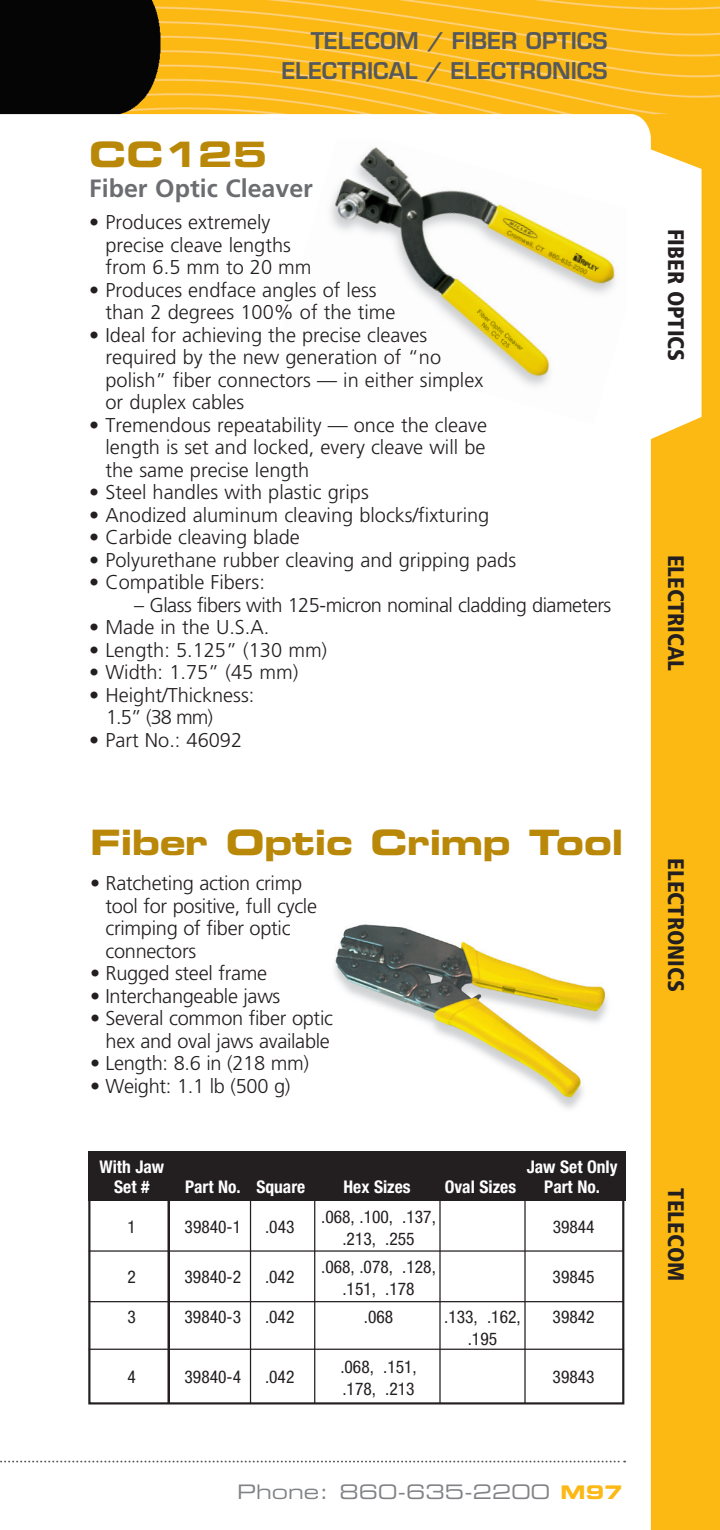
<style>
.page{position:relative;width:720px;height:1530px;background:#fff}
.page>*{position:absolute;margin:0;border:0;box-sizing:border-box;transform-origin:0 0}
.t1{font:35px "Eurostile Bold Extended Two";letter-spacing:-.02em;color:#ba8808}
.t2{font:700 25px "Frutiger";color:#6c6d70}
.t3{font:600 22.5px/30px "Eurostile";color:#57585a;text-align:right}
.t4{font:900 condensed 22.5px "Frutiger";color:#231f20}
.t5{font:300 20px/22.5px "Frutiger";color:#231f20}
.t6{font:300 20px "Frutiger";letter-spacing:-.025em;color:#231f20}
.t7{font:20px "Eurostile Extended Two";color:#808285}
.t8{font:condensed 17.5px "Helvetica Neue";color:#231f20}
.t9{font:700 condensed 17.5px "Helvetica Neue";color:#fff}
.s1{font-family:"Eurostile Bold Extended Two";font-size:18.75px;color:#fcb814}
</style>
<div class="page">
<img style="left:0;top:0;width:720px;height:1530px">
<svg style="left:0;top:1461px;width:625px;height:1px"></svg>
<div style="left:276px;top:140px;width:351px;height:328px;background:#fff"></div>
<img style="left:330px;top:147px;width:285px;height:239px">
<div style="left:282px;top:853px;width:343px;height:269px;background:#fff"></div>
<img style="left:334px;top:924px;width:274px;height:185px">
<hr style="left:314px;top:1199px;width:1px;height:204px;background:#231f20">
<div style="left:88px;top:1172px;width:536px;height:233px;border:2px solid #231f20"></div>
<div style="left:88px;top:1151px;width:537px;height:50px;background:#231f20"></div>
<hr style="left:168px;top:1186px;width:2px;height:217px;background:#231f20">
<hr style="left:250px;top:1199px;width:1px;height:204px;background:#231f20">
<hr style="left:89px;top:1250px;width:535px;height:2px;background:#231f20">
<hr style="left:89px;top:1301px;width:535px;height:1px;background:#231f20">
<hr style="left:89px;top:1349px;width:535px;height:1px;background:#231f20">
<hr style="left:439px;top:1199px;width:2px;height:204px;background:#231f20">
<hr style="left:524px;top:1201px;width:2px;height:203px;background:#231f20">
<svg style="left:646px;top:148px;width:56px;height:293px"></svg>
<p class="t3" style="left:281px;top:25px;width:328px">TELECOM / FIBER OPTICS<br>ELECTRICAL / ELECTRONICS</p>
<h1 class="t1" style="left:89px;top:129px;width:180px">CC125</h1>
<p class="t2" style="left:89px;top:173px;width:225px">Fiber Optic Cleaver</p>
<p class="t5" style="left:105px;top:211px;width:208px;text-indent:-16px">• Produces extremely precise cleave lengths from 6.5 mm to 20 mm</p>
<p class="t5" style="left:105px;top:278px;width:292px;text-indent:-16px">• Produces endface angles of less than 2 degrees 100% of the time</p>
<p class="t5" style="left:105px;top:323px;width:379px;text-indent:-16px">• Ideal for achieving the precise cleaves required by the new generation of “no polish” fiber connectors — in either simplex or duplex cables</p>
<p class="t5" style="left:105px;top:413px;width:383px;text-align:justify;text-indent:-16px">• Tremendous repeatability — once the cleave length is set and locked, every cleave will be the same precise length</p>
<p class="t5" style="left:89px;top:481px;width:281px">• Steel handles with plastic grips</p>
<p class="t5" style="left:89px;top:503px;width:402px">• Anodized aluminum cleaving blocks/fixturing</p>
<p class="t5" style="left:89px;top:526px;width:212px">• Carbide cleaving blade</p>
<p class="t5" style="left:89px;top:548px;width:428px">• Polyurethane rubber cleaving and gripping pads</p>
<p class="t5" style="left:89px;top:571px;width:177px">• Compatible Fibers:</p>
<p class="t6" style="left:134px;top:593px;width:479px">– Glass fibers with 125-micron nominal cladding diameters</p>
<p class="t5" style="left:89px;top:616px;width:182px">• Made in the U.S.A.</p>
<p class="t5" style="left:89px;top:638px;width:239px">• Length: 5.125” (130 mm)</p>
<p class="t5" style="left:89px;top:661px;width:210px">• Width: 1.75” (45 mm)</p>
<p class="t5" style="left:106px;top:683px;width:150px;text-indent:-17px">• Height/Thickness:<br>1.5” (38 mm)</p>
<p class="t5" style="left:89px;top:728px;width:154px">• Part No.: 46092</p>
<h1 class="t1" style="left:90px;top:818px;width:535px">Fiber Optic Crimp Tool</h1>
<p class="t5" style="left:106px;top:872px;width:213px;text-indent:-16px">• Ratcheting action crimp tool for positive, full cycle crimping of fiber optic connectors</p>
<p class="t5" style="left:90px;top:962px;width:179px">• Rugged steel frame</p>
<p class="t5" style="left:90px;top:985px;width:192px">• Interchangeable jaws</p>
<p class="t5" style="left:90px;top:1007px;width:245px;text-align:right">• Several common fiber optic hex and oval jaws available</p>
<p class="t5" style="left:90px;top:1052px;width:221px">• Length: 8.6 in (218 mm)</p>
<p class="t5" style="left:90px;top:1075px;width:202px">• Weight: 1.1 lb (500 g)</p>
<p class="t9" style="left:99px;top:1156px;width:66px">With Jaw</p>
<p class="t9" style="left:527px;top:1156px;width:92px">Jaw Set Only</p>
<p class="t9" style="left:114px;top:1176px;width:37px">Set #</p>
<p class="t9" style="left:185px;top:1176px;width:122px">Part No. Square</p>
<p class="t9" style="left:344px;top:1176px;width:69px">Hex Sizes</p>
<p class="t9" style="left:445px;top:1176px;width:73px">Oval Sizes</p>
<p class="t9" style="left:544px;top:1176px;width:57px">Part No.</p>
<p class="t8" style="left:128px;top:1216px;width:10px">1</p>
<p class="t8" style="left:185px;top:1216px;width:58px">39840-1</p>
<p class="t8" style="left:265px;top:1216px;width:31px">.043</p>
<p class="t8" style="left:321px;top:1206px;width:116px">.068, .100, .137,</p>
<p class="t8" style="left:553px;top:1216px;width:44px">39844</p>
<p class="t8" style="left:342px;top:1229px;width:74px">.213, .255</p>
<p class="t8" style="left:128px;top:1266px;width:10px">2</p>
<p class="t8" style="left:185px;top:1266px;width:58px">39840-2</p>
<p class="t8" style="left:265px;top:1266px;width:31px">.042</p>
<p class="t8" style="left:321px;top:1256px;width:116px">.068, .078, .128,</p>
<p class="t8" style="left:342px;top:1279px;width:74px">.151, .178</p>
<p class="t8" style="left:553px;top:1266px;width:44px">39845</p>
<p class="t8" style="left:128px;top:1306px;width:10px">3</p>
<p class="t8" style="left:185px;top:1306px;width:58px">39840-3</p>
<p class="t8" style="left:265px;top:1306px;width:31px">.042</p>
<p class="t8" style="left:364px;top:1306px;width:31px">.068</p>
<p class="t8" style="left:444px;top:1306px;width:78px">.133, .162,</p>
<p class="t8" style="left:553px;top:1306px;width:44px">39842</p>
<p class="t8" style="left:468px;top:1329px;width:31px">.195</p>
<p class="t8" style="left:128px;top:1366px;width:10px">4</p>
<p class="t8" style="left:185px;top:1366px;width:58px">39840-4</p>
<p class="t8" style="left:265px;top:1366px;width:31px">.042</p>
<p class="t8" style="left:340px;top:1356px;width:78px">.068, .151,</p>
<p class="t8" style="left:553px;top:1366px;width:44px">39843</p>
<p class="t8" style="left:342px;top:1379px;width:74px">.178, .213</p>
<p class="t7" style="left:237px;top:1478px;width:387px">Phone: 860-635-2200 <span class="s1">M97</span></p>
<p class="t4" style="left:689px;top:229px;width:134px;rotate:90deg">FIBER OPTICS</p>
<p class="t4" style="left:689px;top:555px;width:118px;rotate:90deg">ELECTRICAL</p>
<p class="t4" style="left:689px;top:858px;width:135px;rotate:90deg">ELECTRONICS</p>
<p class="t4" style="left:689px;top:1188px;width:94px;rotate:90deg">TELECOM</p>
</div>
